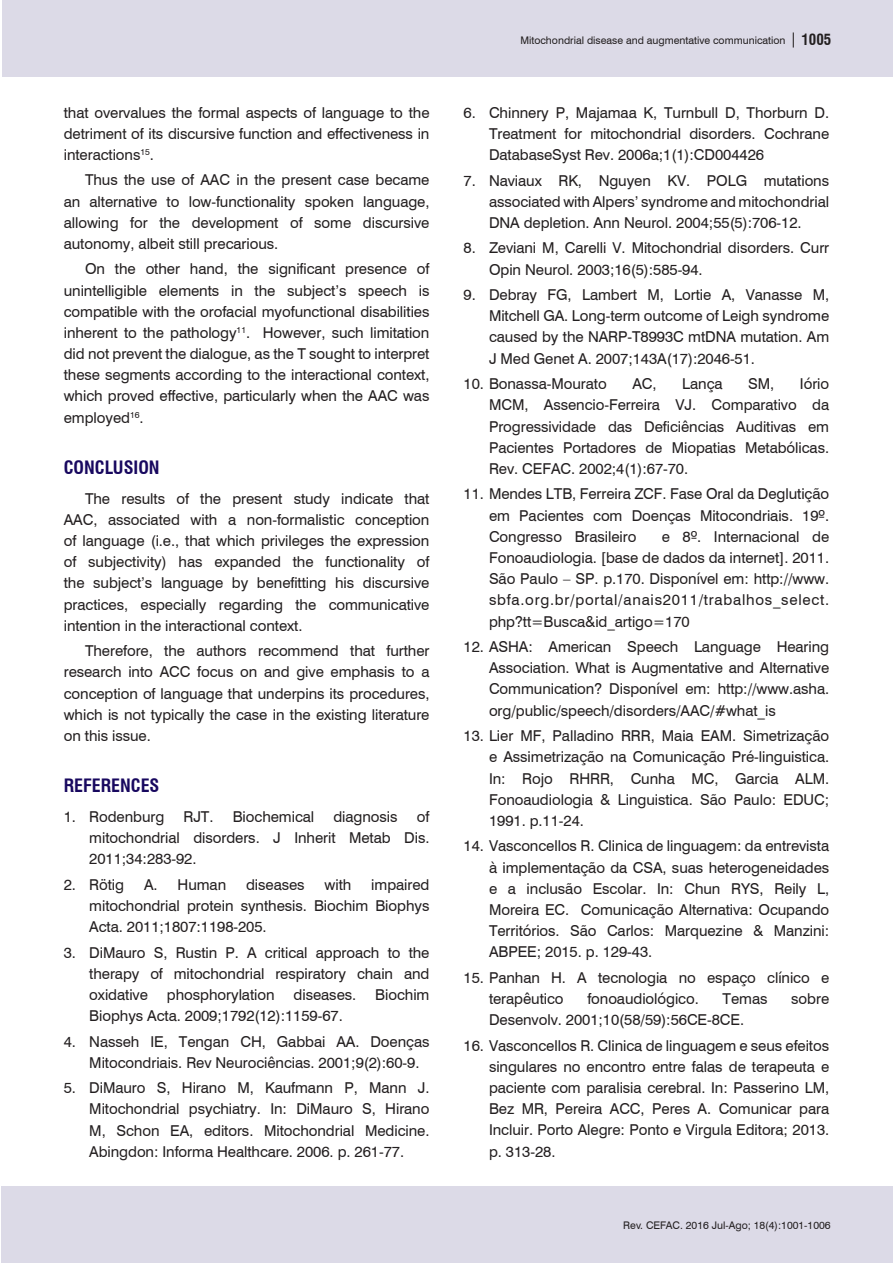
<style>
.page{position:relative;width:893px;height:1263px;background:#fff}
.page>*{position:absolute;margin:0;border:0;box-sizing:border-box;transform-origin:0 0}
.Nivel_1{font:700 condensed 18px "Swiss 721 BT";color:#18085f}
.Referencias{font:15px/21.1px "Swiss 721 BT";letter-spacing:-.005em;color:#231f20;text-align:justify}
.Corpo_do_texto_INGL{font:15px/21.1px "Swiss 721 BT";letter-spacing:-.005em;color:#231f20;text-align:justify}
.t1{font:10.5px "Swiss 721 BT";color:#231f20}
.s1{font-size:15px}
.s2{font-weight:700;font-stretch:condensed;font-size:15px}
</style>
<div class="page">
<div style="left:1px;top:1186px;width:892px;height:77px;background:#dcdae7"></div>
<div style="left:2px;top:0;width:891px;height:77px;background:#dcdae7"></div>
<p class="Corpo_do_texto_INGL" style="left:64px;top:101px;width:367px">that overvalues the formal aspects of language to the detriment of its discursive function and effectiveness in interactions<sup>15</sup>.</p>
<p class="Corpo_do_texto_INGL" style="left:64px;top:169px;width:367px;text-indent:21px">Thus the use of AAC in the present case became an alternative to low-functionality spoken language, allowing for the development of some discursive autonomy, albeit still precarious.</p>
<p class="Corpo_do_texto_INGL" style="left:64px;top:258px;width:367px;text-indent:21px">On the other hand, the significant presence of unintelligible elements in the subject’s speech is compatible with the orofacial myofunctional disabilities inherent to the pathology<sup>11</sup>. However, such limitation did not prevent the dialogue, as the T sought to interpret these segments according to the interactional context, which proved effective, particularly when the AAC was employed<sup>16</sup>.</p>
<p class="Nivel_1" style="left:64px;top:457px;width:97px">CONCLUSION</p>
<p class="Corpo_do_texto_INGL" style="left:64px;top:487px;width:367px;text-indent:21px">The results of the present study indicate that AAC, associated with a non-formalistic conception of language (i.e., that which privileges the expression of subjectivity) has expanded the functionality of the subject’s language by benefitting his discursive practices, especially regarding the communicative intention in the interactional context.</p>
<p class="Corpo_do_texto_INGL" style="left:64px;top:640px;width:367px;text-indent:21px">Therefore, the authors recommend that further research into ACC focus on and give emphasis to a conception of language that underpins its procedures, which is not typically the case in the existing literature on this issue.</p>
<p class="Nivel_1" style="left:64px;top:775px;width:97px">REFERENCES</p>
<p class="Referencias" style="left:64px;top:806px;width:102px">1. Rodenburg</p>
<p class="Referencias" style="left:184px;top:806px;width:31px">RJT.</p>
<p class="Referencias" style="left:233px;top:806px;width:83px">Biochemical</p>
<p class="Referencias" style="left:333px;top:806px;width:66px">diagnosis</p>
<p class="Referencias" style="left:89px;top:806px;width:342px;text-indent:328px">of mitochondrial disorders. J Inherit Metab Dis.<br>2011;34:283-92.</p>
<p class="Referencias" style="left:64px;top:873px;width:62px">2. Rötig</p>
<p class="Referencias" style="left:144px;top:873px;width:84px">A. Human</p>
<p class="Referencias" style="left:246px;top:873px;width:60px">diseases</p>
<p class="Referencias" style="left:325px;top:873px;width:28px">with</p>
<p class="Referencias" style="left:89px;top:873px;width:342px;text-indent:282px">impaired mitochondrial protein synthesis. Biochim Biophys Acta. 2011;1807:1198-205.</p>
<p class="Referencias" style="left:89px;top:941px;width:342px;text-indent:-26px">3. DiMauro S, Rustin P. A critical approach to the therapy of mitochondrial respiratory chain and oxidative</p>
<p class="Referencias" style="left:167px;top:983px;width:109px">phosphorylation</p>
<p class="Referencias" style="left:294px;top:983px;width:64px">diseases.</p>
<p class="Referencias" style="left:375px;top:983px;width:56px">Biochim</p>
<p class="Referencias" style="left:89px;top:1005px;width:255px">Biophys Acta. 2009;1792(12):1159-67.</p>
<p class="Referencias" style="left:89px;top:1030px;width:342px;text-indent:-26px">4. Nasseh IE, Tengan CH, Gabbai AA. Doenças<br>Mitocondriais. Rev Neurociências. 2001;9(2):60-9.</p>
<p class="Referencias" style="left:89px;top:1077px;width:342px;text-indent:-26px">5. DiMauro S, Hirano M, Kaufmann P, Mann J.<br>Mitochondrial psychiatry. In: DiMauro S, Hirano M, Schon EA, editors. Mitochondrial Medicine.<br>Abingdon: Informa Healthcare. 2006. p. 261-77.</p>
<p class="t1" style="left:520px;top:33px;width:312px">Mitochondrial disease and augmentative communication <span class="s1">|</span> <span class="s2">1005</span></p>
<p class="Referencias" style="left:489px;top:101px;width:342px;text-indent:-26px">6. Chinnery P, Majamaa K, Turnbull D, Thorburn D.<br>Treatment for mitochondrial disorders. Cochrane DatabaseSyst Rev. 2006a;1(1):CD004426</p>
<p class="Referencias" style="left:489px;top:169px;width:342px;text-indent:-26px">7. Naviaux RK, Nguyen KV. POLG mutations associated with Alpers’ syndrome and mitochondrial DNA depletion. Ann Neurol. 2004;55(5):706-12.</p>
<p class="Referencias" style="left:489px;top:237px;width:342px;text-indent:-26px">8. Zeviani M, Carelli V. Mitochondrial disorders. Curr<br>Opin Neurol. 2003;16(5):585-94.</p>
<p class="Referencias" style="left:489px;top:284px;width:342px;text-indent:-26px">9. Debray FG, Lambert M, Lortie A, Vanasse M, Mitchell GA. Long-term outcome of Leigh syndrome caused by the NARP-T8993C mtDNA mutation. Am J Med Genet A. 2007;143A(17):2046-51.</p>
<p class="Referencias" style="left:463px;top:373px;width:145px">10. Bonassa-Mourato</p>
<p class="Referencias" style="left:632px;top:373px;width:26px">AC,</p>
<p class="Referencias" style="left:682px;top:373px;width:42px">Lança</p>
<p class="Referencias" style="left:748px;top:373px;width:28px">SM,</p>
<p class="Referencias" style="left:489px;top:373px;width:342px;text-indent:311px">Iório MCM, Assencio-Ferreira VJ. Comparativo da Progressividade das Deficiências Auditivas em Pacientes Portadores de Miopatias Metabólicas.<br>Rev. CEFAC. 2002;4(1):67-70.</p>
<p class="Referencias" style="left:489px;top:483px;width:342px;text-indent:-26px">11. Mendes LTB, Ferreira ZCF. Fase Oral da Deglutição em Pacientes com Doenças Mitocondriais. 19º.<br>Congresso Brasileiro</p>
<p class="Referencias" style="left:489px;top:525px;width:342px;text-indent:173px">e 8º. Internacional de Fonoaudiologia. [base de dados da internet]. 2011.<br>São Paulo – SP. p.170. Disponível em: http://www. sbfa.org.br/portal/anais2011/trabalhos_select. php?tt=Busca&amp;id_artigo=170</p>
<p class="Referencias" style="left:489px;top:635px;width:342px;text-indent:-26px">12. ASHA: American Speech Language Hearing Association. What is Augmentative and Alternative Communication? Disponível em: http://www.asha. org/public/speech/disorders/AAC/#what_is</p>
<p class="Referencias" style="left:489px;top:725px;width:342px;text-indent:-26px">13. Lier MF, Palladino RRR, Maia EAM. Simetrização e Assimetrização na Comunicação Pré-linguistica.<br>In: Rojo RHRR, Cunha MC, Garcia ALM.<br>Fonoaudiologia &amp; Linguistica. São Paulo: EDUC; 1991. p.11-24.</p>
<p class="Referencias" style="left:489px;top:835px;width:342px;text-indent:-26px">14. Vasconcellos R. Clinica de linguagem: da entrevista à implementação da CSA, suas heterogeneidades e a inclusão Escolar. In: Chun RYS, Reily L, Moreira EC. Comunicação Alternativa: Ocupando Territórios. São Carlos: Marquezine &amp; Manzini:<br>ABPEE; 2015. p. 129-43.</p>
<p class="Referencias" style="left:489px;top:966px;width:342px;text-indent:-26px">15. Panhan H. A tecnologia no espaço clínico e terapêutico</p>
<p class="Referencias" style="left:587px;top:987px;width:113px">fonoaudiológico.</p>
<p class="Referencias" style="left:723px;top:987px;width:46px">Temas</p>
<p class="Referencias" style="left:791px;top:987px;width:39px">sobre</p>
<p class="Referencias" style="left:489px;top:1009px;width:257px">Desenvolv. 2001;10(58/59):56CE-8CE.</p>
<p class="Referencias" style="left:489px;top:1034px;width:342px;text-indent:-26px">16. Vasconcellos R. Clinica de linguagem e seus efeitos singulares no encontro entre falas de terapeuta e paciente com paralisia cerebral. In: Passerino LM, Bez MR, Pereira ACC, Peres A. Comunicar para Incluir. Porto Alegre: Ponto e Virgula Editora; 2013. p. 313-28.</p>
<p class="t1" style="left:623px;top:1218px;width:209px">Rev. CEFAC. 2016 Jul-Ago; 18(4):1001-1006</p>
</div>
